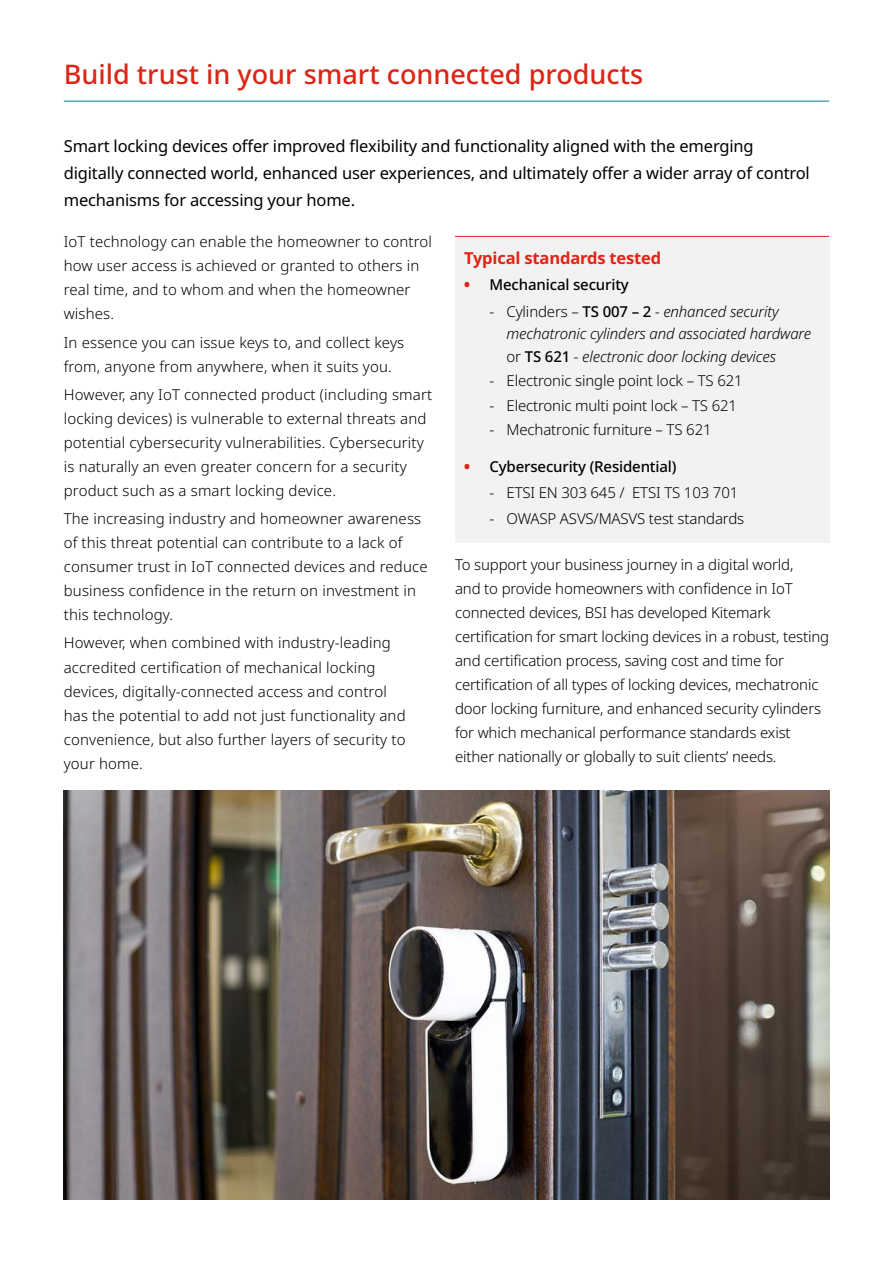
<style>
.page{position:relative;width:893px;height:1263px;background:#fff}
.page>*{position:absolute;margin:0;border:0;box-sizing:border-box;transform-origin:0 0}
.t1{font:500 27px "Noto Sans";color:#dd2515}
.t2{font:16.5px/27px "Noto Sans";letter-spacing:-.01em;color:#000}
.t3{font:700 16.5px "Noto Sans";letter-spacing:-.01em;color:#e42313}
.t4{font:300 15px/24px "Noto Sans";letter-spacing:.01em;color:#000}
.t5{font:300 15px/24px "Noto Sans";letter-spacing:-.01em;color:#000}
.t6{font:italic 300 15px/22.5px "Noto Sans";letter-spacing:-.01em;color:#000}
.t7{font:500 15px "Noto Sans";letter-spacing:-.01em;color:#000}
.s1{font-weight:900;color:#e42313}
.s2{font-style:normal}
.s3{font-weight:500;font-style:normal}
</style>
<div class="page">
<div style="left:455px;top:238px;width:374px;height:304px;background:#f2f2f2"></div>
<hr style="left:455px;top:236px;width:374px;height:1px;background:#dd2515">
<hr style="left:64px;top:101px;width:765px;height:1px;background:#007f92">
<img style="left:64px;top:791px;width:765px;height:408px">
<h1 class="t1" style="left:64px;top:59px;width:581px">Build trust in your smart connected products</h1>
<p class="t2" style="left:64px;top:133px;width:748px">Smart locking devices offer improved flexibility and functionality aligned with the emerging digitally connected world, enhanced user experiences, and ultimately offer a wider array of control mechanisms for accessing your home.</p>
<p class="t4" style="left:64px;top:230px;width:370px">IoT technology can enable the homeowner to control how user access is achieved or granted to others in real time, and to whom and when the homeowner wishes.</p>
<p class="t4" style="left:64px;top:331px;width:342px">In essence you can issue keys to, and collect keys from, anyone from anywhere, when it suits you.</p>
<p class="t4" style="left:64px;top:383px;width:370px">However, any IoT connected product (including smart locking devices) is vulnerable to external threats and potential cybersecurity vulnerabilities. Cybersecurity is naturally an even greater concern for a security product such as a smart locking device.</p>
<p class="t4" style="left:64px;top:507px;width:365px">The increasing industry and homeowner awareness of this threat potential can contribute to a lack of consumer trust in IoT connected devices and reduce business confidence in the return on investment in this technology.</p>
<p class="t4" style="left:64px;top:631px;width:343px">However, when combined with industry-leading accredited certification of mechanical locking devices, digitally-connected access and control has the potential to add not just functionality and convenience, but also further layers of security to your home.</p>
<p class="t3" style="left:464px;top:247px;width:199px">Typical standards tested</p>
<p class="t7" style="left:464px;top:276px;width:166px"><span class="s1">•</span> Mechanical security</p>
<p class="t6" style="left:507px;top:300px;width:306px;text-indent:-17px"><span class="s2">- Cylinders –</span> <span class="s3">TS 007 – 2</span> - enhanced security mechatronic cylinders and associated hardware <span class="s2">or</span> <span class="s3">TS 621</span> - electronic door locking devices</p>
<p class="t5" style="left:490px;top:369px;width:255px">- Electronic single point lock – TS 621</p>
<p class="t5" style="left:490px;top:394px;width:249px">- Electronic multi point lock – TS 621</p>
<p class="t5" style="left:490px;top:418px;width:224px">- Mechatronic furniture – TS 621</p>
<p class="t7" style="left:464px;top:458px;width:214px"><span class="s1">•</span> Cybersecurity (Residential)</p>
<p class="t5" style="left:490px;top:481px;width:250px">- ETSI EN 303 645 / ETSI TS 103 701</p>
<p class="t5" style="left:490px;top:507px;width:256px">- OWASP ASVS/MASVS test standards</p>
<p class="t5" style="left:455px;top:553px;width:376px">To support your business journey in a digital world,<br>and to provide homeowners with confidence in IoT connected devices, BSI has developed Kitemark certification for smart locking devices in a robust, testing and certification process, saving cost and time for certification of all types of locking devices, mechatronic door locking furniture, and enhanced security cylinders for which mechanical performance standards exist either nationally or globally to suit clients’ needs.</p>
</div>
